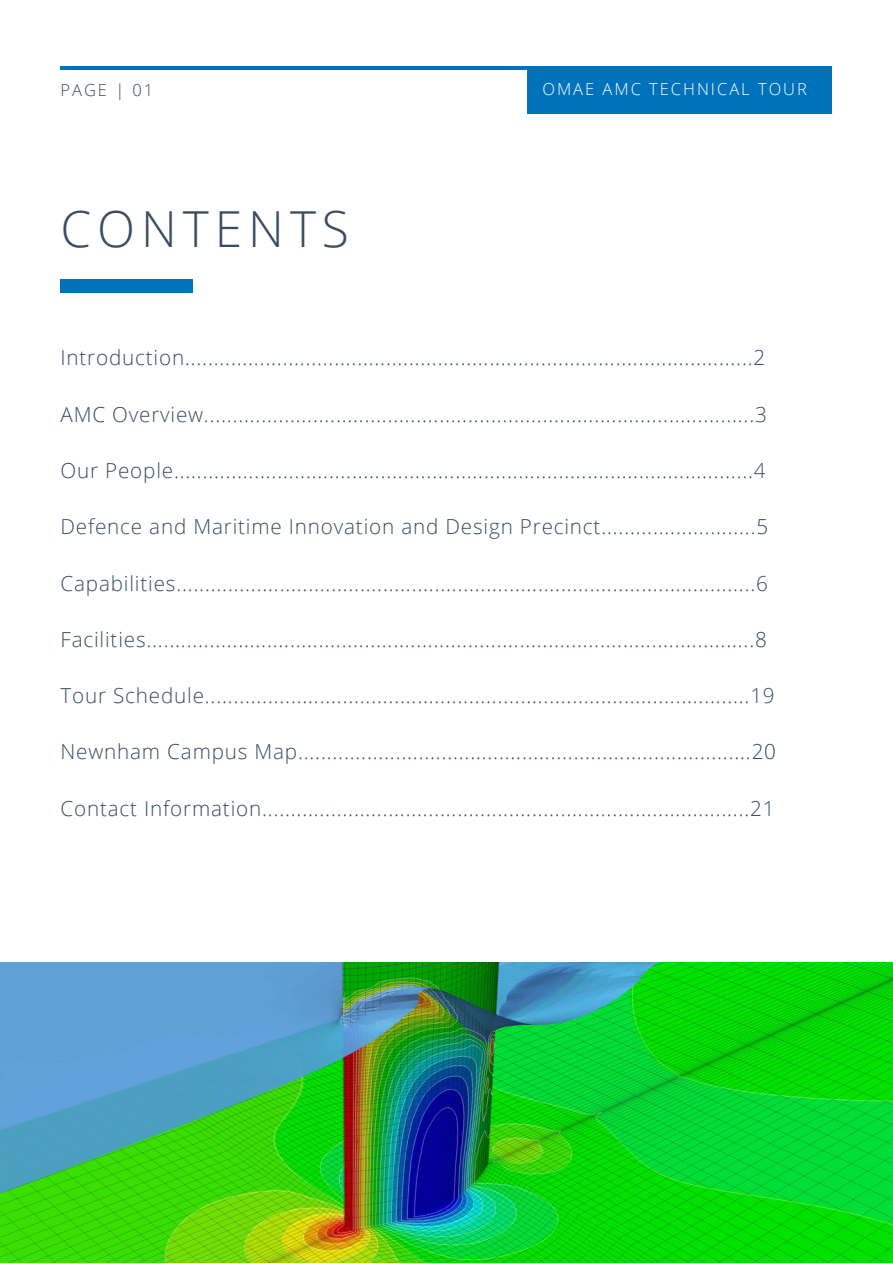
<style>
.page{position:relative;width:893px;height:1264px;background:#fff}
.page>*{position:absolute;margin:0;border:0;box-sizing:border-box;transform-origin:0 0}
.t1{font:300 49.65px "Open Sans";letter-spacing:.12em;color:#364d62}
.t2{font:300 20.7px "Open Sans";letter-spacing:.04em;color:#364d62}
.t3{font:300 16.5px "Open Sans";letter-spacing:.12em;color:#fff}
.t4{font:300 16.5px "Open Sans";letter-spacing:.12em;color:#364d62}
</style>
<div class="page">
<hr style="left:60px;top:66px;width:770px;height:4px;background:#0072bc">
<div style="left:527px;top:66px;width:305px;height:47px;background:#0072bc"></div>
<img style="left:0;top:962px;width:892px;height:300px">
<div style="left:60px;top:280px;width:133px;height:12px;background:#0072bc"></div>
<p class="t4" style="left:60px;top:79px;width:94px">PAGE | 01</p>
<p class="t3" style="left:542px;top:78px;width:266px">OMAE AMC TECHNICAL TOUR</p>
<h1 class="t1" style="left:60px;top:194px;width:290px">CONTENTS</h1>
<p class="t2" style="left:60px;top:343px;width:706px">Introduction...................................................................................................2</p>
<p class="t2" style="left:60px;top:399px;width:707px">AMC Overview................................................................................................3</p>
<p class="t2" style="left:60px;top:456px;width:706px">Our People.....................................................................................................4</p>
<p class="t2" style="left:60px;top:512px;width:709px">Defence and Maritime Innovation and Design Precinct...........................5</p>
<p class="t2" style="left:60px;top:568px;width:709px">Capabilities.....................................................................................................6</p>
<p class="t2" style="left:60px;top:624px;width:707px">Facilities..........................................................................................................8</p>
<p class="t2" style="left:60px;top:681px;width:715px">Tour Schedule...............................................................................................19</p>
<p class="t2" style="left:60px;top:737px;width:717px">Newnham Campus Map...............................................................................20</p>
<p class="t2" style="left:60px;top:793px;width:715px">Contact Information.....................................................................................21</p>
</div>
